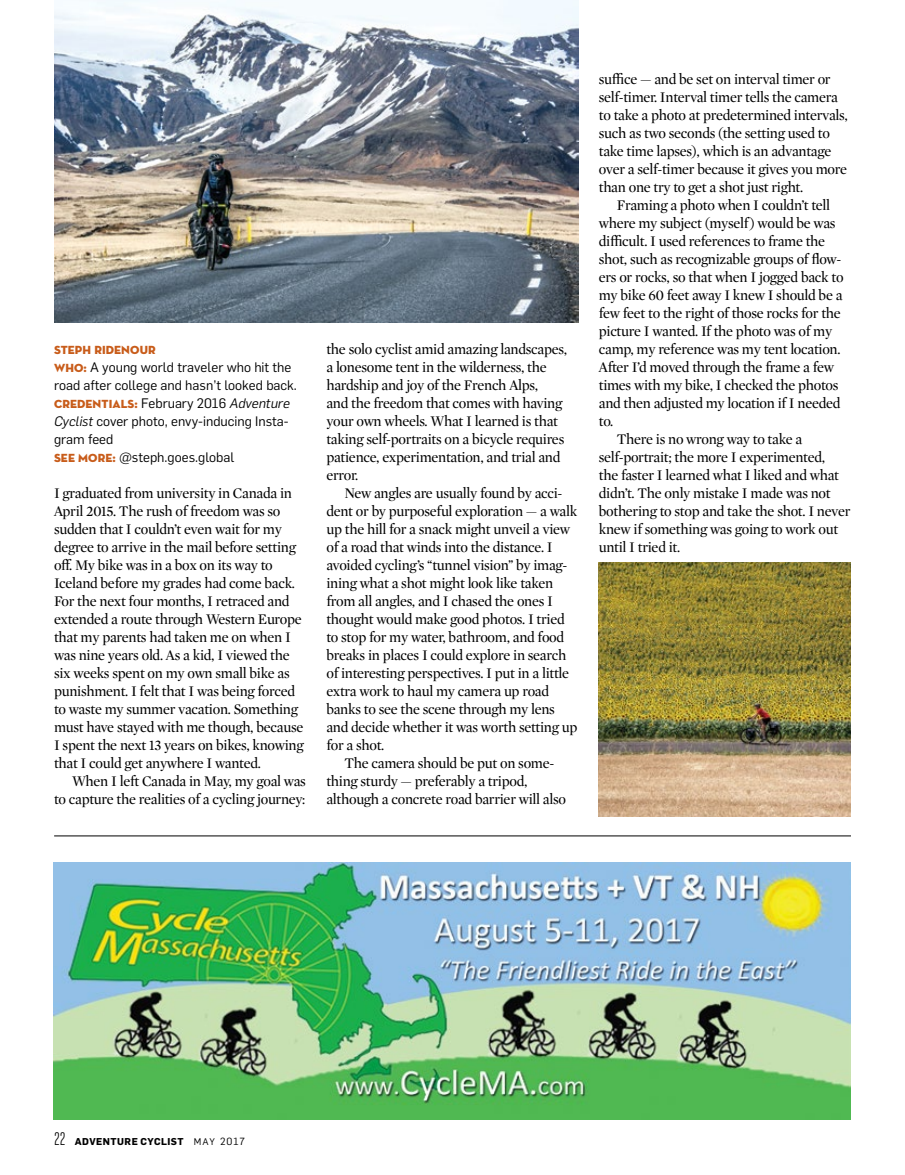
<style>
.page{position:relative;width:905px;height:1175px;background:#fff}
.page>*{position:absolute;margin:0;border:0;box-sizing:border-box;transform-origin:0 0}
.t1{font:15px/18px "Mercury Display";letter-spacing:-.02em;color:#000}
.t2{font:13.5px/18px "Flama";color:#000}
.t3{font:12px "Neutraface Display Titling";letter-spacing:.01em;color:#c85c1a}
.t4{font:700 9.75px "Flama";letter-spacing:.05em;color:#000}
.s1{font-family:"Neutraface Display Titling";font-size:12px;color:#c85c1a}
.s2{font-family:"Flama";font-size:13.5px;color:#000}
.s3{font-family:"Flama";font-style:italic;font-size:13.5px;color:#000}
.s4{font-style:italic}
.s5{font-family:"Heroic Condensed";font-weight:400;font-size:18px}
.s6{font-weight:400;font-size:9.45px}
.s7{font-weight:400;font-size:10.2px}
</style>
<div class="page">
<hr style="left:54px;top:835px;width:797px;height:1px;background:#000">
<img style="left:54px;top:863px;width:796px;height:256px">
<img style="left:598px;top:562px;width:252px;height:254px">
<img style="left:54px;top:0;width:524px;height:322px">
<p class="t3" style="left:54px;top:342px;width:103px">STEPH RIDENOUR</p>
<p class="t2" style="left:54px;top:357px;width:244px"><span class="s1">WHO:</span> A young world traveler who hit the road after college and hasn’t looked back.</p>
<p class="t3" style="left:54px;top:396px;width:237px">CREDENTIALS: <span class="s2">February 2016</span> <span class="s3">Adventure</span></p>
<p class="t2" style="left:54px;top:411px;width:236px"><span class="s4">Cyclist</span> cover photo, envy-inducing Insta&shy;gram feed<br><span class="s1">SEE MORE:</span> @steph.goes.global</p>
<p class="t1" style="left:54px;top:483px;width:251px">I graduated from university in Canada in April 2015. The rush of freedom was so sudden that I couldn’t even wait for my degree to arrive in the mail before setting off. My bike was in a box on its way to Iceland before my grades had come back.<br>For the next four months, I retraced and extended a route through Western Europe that my parents had taken me on when I was nine years old. As a kid, I viewed the six weeks spent on my own small bike as punishment. I felt that I was being forced to waste my summer vacation. Something must have stayed with me though, because I spent the next 13 years on bikes, knowing that I could get anywhere I wanted.</p>
<p class="t1" style="left:54px;top:771px;width:253px;text-align:right">When I left Canada in May, my goal was<br>to capture the realities of a cycling journey:</p>
<p class="t1" style="left:326px;top:339px;width:242px">the solo cyclist amid amazing landscapes, a lonesome tent in the wilderness, the hardship and joy of the French Alps,<br>and the freedom that comes with having your own wheels. What I learned is that taking self-portraits on a bicycle requires patience, experimentation, and trial and error.</p>
<p class="t1" style="left:344px;top:483px;width:219px">New angles are usually found by acci-</p>
<p class="t1" style="left:326px;top:501px;width:252px">dent or by purposeful exploration — a walk</p>
<p class="t1" style="left:326px;top:519px;width:245px">up the hill for a snack might unveil a view</p>
<p class="t1" style="left:326px;top:537px;width:228px">of a road that winds into the distance. I</p>
<p class="t1" style="left:326px;top:555px;width:242px">avoided cycling’s “tunnel vision” by imag-</p>
<p class="t1" style="left:326px;top:573px;width:228px">ining what a shot might look like taken</p>
<p class="t1" style="left:326px;top:591px;width:228px">from all angles, and I chased the ones I</p>
<p class="t1" style="left:326px;top:609px;width:240px">thought would make good photos. I tried</p>
<p class="t1" style="left:326px;top:627px;width:239px">to stop for my water, bathroom, and food</p>
<p class="t1" style="left:326px;top:645px;width:241px">breaks in places I could explore in search</p>
<p class="t1" style="left:326px;top:663px;width:244px">of interesting perspectives. I put in a little</p>
<p class="t1" style="left:326px;top:681px;width:224px">extra work to haul my camera up road</p>
<p class="t1" style="left:326px;top:699px;width:230px">banks to see the scene through my lens</p>
<p class="t1" style="left:326px;top:717px;width:252px">and decide whether it was worth setting up</p>
<p class="t1" style="left:326px;top:735px;width:59px">for a shot.</p>
<p class="t1" style="left:344px;top:753px;width:211px">The camera should be put on some-</p>
<p class="t1" style="left:326px;top:771px;width:202px">thing sturdy — preferably a tripod,</p>
<p class="t1" style="left:326px;top:789px;width:241px">although a concrete road barrier will also</p>
<p class="t1" style="left:598px;top:69px;width:250px">suffice — and be set on interval timer or self-timer. Interval timer tells the camera to take a photo at predetermined intervals, such as two seconds (the setting used to take time lapses), which is an advantage over a self-timer because it gives you more than one try to get a shot just right.</p>
<p class="t1" style="left:616px;top:195px;width:215px">Framing a photo when I couldn’t tell</p>
<p class="t1" style="left:598px;top:213px;width:238px">where my subject (myself) would be was</p>
<p class="t1" style="left:598px;top:231px;width:228px">difficult. I used references to frame the</p>
<p class="t1" style="left:598px;top:249px;width:244px">shot, such as recognizable groups of flow-</p>
<p class="t1" style="left:598px;top:267px;width:246px">ers or rocks, so that when I jogged back to</p>
<p class="t1" style="left:598px;top:285px;width:245px">my bike 60 feet away I knew I should be a</p>
<p class="t1" style="left:598px;top:303px;width:243px">few feet to the right of those rocks for the</p>
<p class="t1" style="left:598px;top:321px;width:235px">picture I wanted. If the photo was of my</p>
<p class="t1" style="left:598px;top:339px;width:243px">camp, my reference was my tent location.</p>
<p class="t1" style="left:598px;top:357px;width:236px">After I’d moved through the frame a few</p>
<p class="t1" style="left:598px;top:375px;width:241px">times with my bike, I checked the photos</p>
<p class="t1" style="left:598px;top:393px;width:243px">and then adjusted my location if I needed</p>
<p class="t1" style="left:598px;top:411px;width:16px">to.</p>
<p class="t1" style="left:616px;top:429px;width:187px">There is no wrong way to take a</p>
<p class="t1" style="left:598px;top:447px;width:228px">self-portrait; the more I experimented,</p>
<p class="t1" style="left:598px;top:465px;width:242px">the faster I learned what I liked and what</p>
<p class="t1" style="left:598px;top:483px;width:233px">didn’t. The only mistake I made was not</p>
<p class="t1" style="left:598px;top:501px;width:253px">bothering to stop and take the shot. I never</p>
<p class="t1" style="left:598px;top:519px;width:241px">knew if something was going to work out</p>
<p class="t1" style="left:598px;top:537px;width:83px">until I tried it.</p>
<p class="t4" style="left:54px;top:1134px;width:192px"><span class="s5">22</span> ADVENTURE CYCLIST <span class="s6">may</span> <span class="s7">2017</span></p>
</div>
